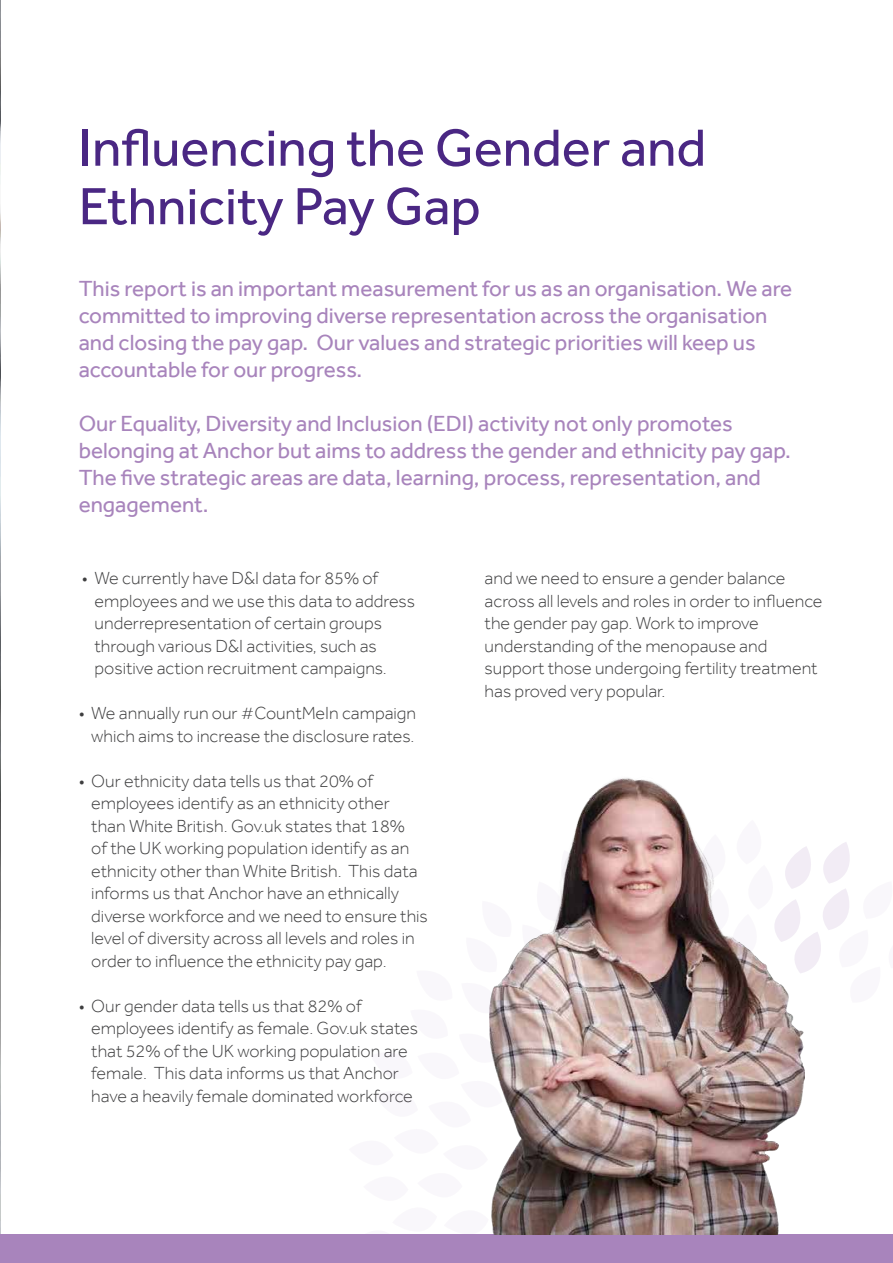
<style>
.page{position:relative;width:893px;height:1263px;background:#fff}
.page>*{position:absolute;margin:0;border:0;box-sizing:border-box;transform-origin:0 0}
.Left_aligned{font:54px/58.5px "Effra";color:#4a2783}
.Left_aligned-2{font:22.5px/27px "Effra";color:#a884bc}
.Left_aligned-3{font:300 18px/22.5px "Effra";color:#3e3e3f}
</style>
<div class="page">
<img style="left:0;top:0;width:1px;height:1234px">
<div style="left:0;top:1234px;width:893px;height:29px;background:#a884bc"></div>
<svg style="left:805px;top:842px;width:45px;height:130px"></svg>
<img style="left:490px;top:778px;width:315px;height:456px">
<p class="Left_aligned" style="left:79px;top:118px;width:629px">Influencing the Gender and<br>Ethnicity Pay Gap</p>
<p class="Left_aligned-2" style="left:79px;top:275px;width:715px">This report is an important measurement for us as an organisation. We are committed to improving diverse representation across the organisation and closing the pay gap. Our values and strategic priorities will keep us accountable for our progress.</p>
<p class="Left_aligned-2" style="left:79px;top:410px;width:714px">Our Equality, Diversity and Inclusion (EDI) activity not only promotes belonging at Anchor but aims to address the gender and ethnicity pay gap.<br>The five strategic areas are data, learning, process, representation, and engagement.</p>
<p class="Left_aligned-3" style="left:95px;top:567px;width:322px;text-indent:-13px">• We currently have D&amp;I data for 85% of employees and we use this data to address underrepresentation of certain groups through various D&amp;I activities, such as positive action recruitment campaigns.</p>
<p class="Left_aligned-3" style="left:79px;top:702px;width:339px;text-align:center">• We annually run our #CountMeIn campaign which aims to increase the disclosure rates.</p>
<p class="Left_aligned-3" style="left:91px;top:769px;width:338px;text-indent:-13px">• Our ethnicity data tells us that 20% of employees identify as an ethnicity other than White British. Gov.uk states that 18%<br>of the UK working population identify as an ethnicity other than White British. This data informs us that Anchor have an ethnically diverse workforce and we need to ensure this level of diversity across all levels and roles in order to influence the ethnicity pay gap.</p>
<p class="Left_aligned-3" style="left:91px;top:994px;width:328px;text-indent:-13px">• Our gender data tells us that 82% of employees identify as female. Gov.uk states that 52% of the UK working population are female. This data informs us that Anchor have a heavily female dominated workforce</p>
<p class="Left_aligned-3" style="left:485px;top:567px;width:339px">and we need to ensure a gender balance across all levels and roles in order to influence the gender pay gap. Work to improve understanding of the menopause and support those undergoing fertility treatment has proved very popular.</p>
</div>
